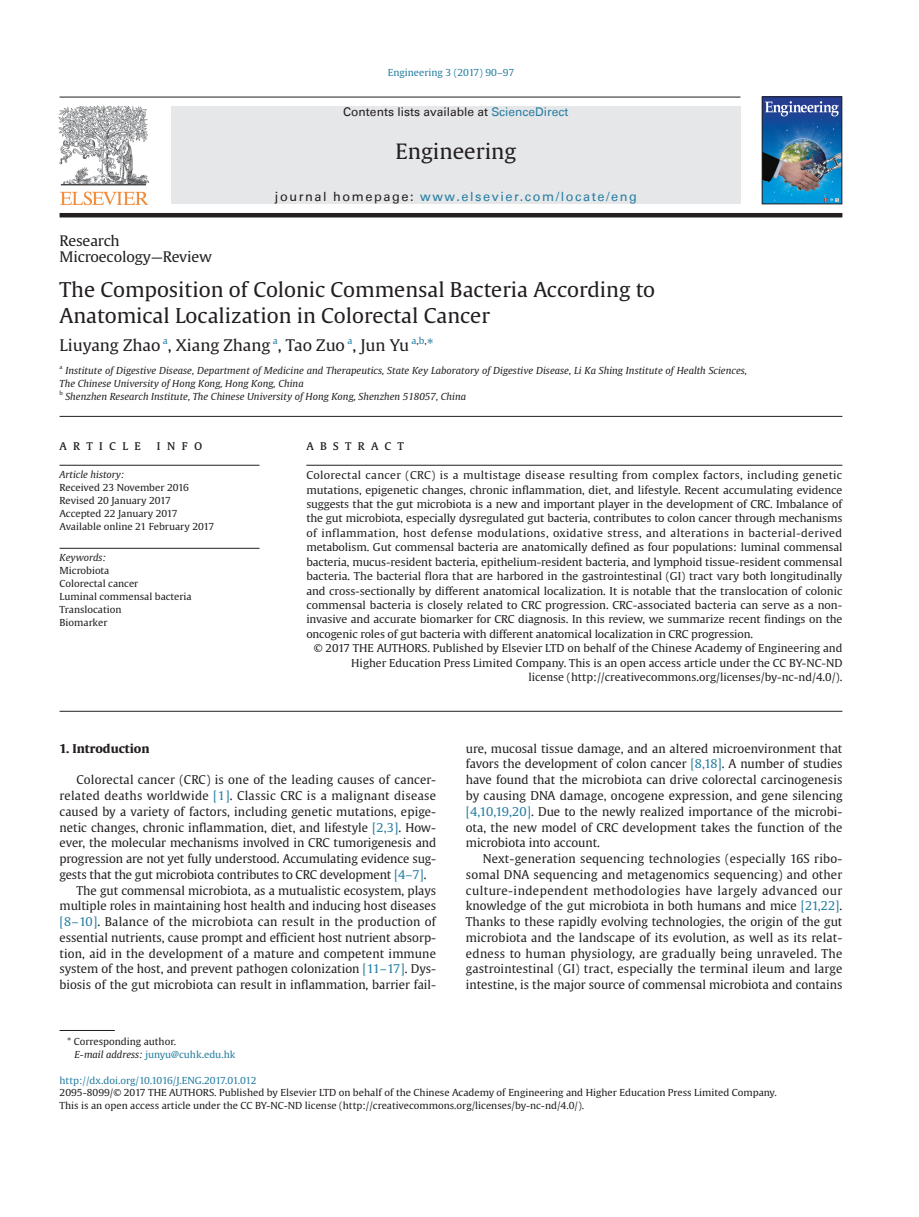
<style>
.page{position:relative;width:919px;height:1217px;background:#fff}
.page>*{position:absolute;margin:0;border:0;box-sizing:border-box;transform-origin:0 0}
.t1{font:21px "Gulliver";color:#231f20;scale:1.04 1}
.文章标题{font:20.25px/26px "Gulliver";color:#231f20;scale:1.04 1}
.作者{font:15.9px "Gulliver";color:#231f20;scale:1.04 1}
.作者-2{font:15.9px "Gulliver";color:#277ea2;scale:1.04 1}
.t2{font:14.4px "Gulliver";letter-spacing:-.01em;color:#231f20;scale:1.04 1}
.a_r_t_i_c_l_e___i_n{font:13.5px "Gulliver Compact SC";color:#231f20;scale:.85 1}
.t3{font:12.75px "Univers LT";letter-spacing:.12em;color:#277ea2}
.正文{font:12px/15.8px "Gulliver";color:#231f20;text-align:justify}
.t4{font:12px "Univers LT";color:#231f20}
.大标题{font:700 12px "Gulliver";color:#231f20;scale:1.04 1}
.摘要左齐{font:10.8px/14.4px "Gulliver";letter-spacing:-.01em;color:#231f20;text-align:justify;scale:1.04 1}
.摘要右齐{font:10.8px/14.4px "Gulliver";color:#231f20;text-align:right;scale:1.04 1}
.段落样式2{font:9.6px/12.9px "Gulliver";color:#231f20;scale:1.04 1}
.作者单位{font:italic 9.6px/12.9px "Gulliver";color:#231f20;scale:1.04 1}
.t5{font:9.6px "Gulliver";color:#277ea2;scale:1.04 1}
.作者-3{font:9.3px "Gulliver";color:#277ea2;scale:1.04 1}
.作者单位-2{font:5.55px "Gulliver";color:#231f20;scale:1.04 1}
.s1{color:#277ea2}
.s2{color:#231f20}
.s3{font-style:italic}
</style>
<div class="page">
<hr style="left:60px;top:416px;width:782px;height:1px;background:#231f20">
<hr style="left:60px;top:710px;width:782px;height:1px;background:#231f20">
<hr style="left:60px;top:465px;width:199px;height:1px;background:#231f20">
<hr style="left:306px;top:465px;width:536px;height:1px;background:#231f20">
<hr style="left:60px;top:548px;width:199px;height:1px;background:#231f20">
<hr style="left:60px;top:1029px;width:55px;height:1px;background:#231f20">
<img style="left:59px;top:106px;width:90px;height:99px">
<hr style="left:60px;top:97px;width:680px;height:1px;background:#231f20">
<div style="left:171px;top:106px;width:569px;height:98px;background:#e6e7e9"></div>
<hr style="left:60px;top:213px;width:782px;height:4px;background:#231f20">
<img style="left:763px;top:116px;width:77px;height:86px">
<svg style="left:763px;top:97px;width:80px;height:19px"></svg>
<svg style="left:824px;top:198px;width:19px;height:7px"></svg>
<div style="left:761px;top:96px;width:81px;height:108px;border:1px solid #231f20"></div>
<p class="t5" style="left:388px;top:67px;width:123px">Engineering 3 (2017) 90–97</p>
<p class="t4" style="left:343px;top:105px;width:227px">Contents lists available at <span class="s1">ScienceDirect</span></p>
<p class="t1" style="left:395px;top:138px;width:118px">Engineering</p>
<p class="t3" style="left:275px;top:188px;width:363px"><span class="s2">journal homepage:</span> www.elsevier.com/locate/eng</p>
<p class="t2" style="left:60px;top:231px;width:59px">Research</p>
<p class="t2" style="left:60px;top:247px;width:148px">Microecology—Review</p>
<p class="文章标题" style="left:60px;top:276px;width:574px">The Composition of Colonic Commensal Bacteria According to<br>Anatomical Localization in Colorectal Cancer</p>
<p class="作者" style="left:60px;top:335px;width:98px">Liuyang Zhao</p>
<p class="作者-3" style="left:163px;top:334px;width:6px">a</p>
<p class="作者" style="left:168px;top:335px;width:100px">, Xiang Zhang</p>
<p class="作者-3" style="left:273px;top:334px;width:6px">a</p>
<p class="作者" style="left:278px;top:335px;width:66px">, Tao Zuo</p>
<p class="作者-3" style="left:347px;top:334px;width:6px">a</p>
<p class="作者" style="left:352px;top:335px;width:56px">, Jun Yu</p>
<p class="作者-3" style="left:411px;top:334px;width:16px">a<span class="s2">,</span>b<span class="s2">,</span></p>
<p class="作者-2" style="left:426px;top:335px;width:8px">*</p>
<p class="作者单位-2" style="left:60px;top:363px;width:4px">a</p>
<p class="作者单位" style="left:60px;top:364px;width:662px;text-indent:6px">Institute of Digestive Disease, Department of Medicine and Therapeutics, State Key Laboratory of Digestive Disease, Li Ka Shing Institute of Health Sciences,<br>The Chinese University of Hong Kong, Hong Kong, China</p>
<p class="作者单位-2" style="left:60px;top:389px;width:5px">b</p>
<p class="作者单位" style="left:65px;top:389px;width:387px">Shenzhen Research Institute, The Chinese University of Hong Kong, Shenzhen 518057, China</p>
<p class="a_r_t_i_c_l_e___i_n" style="left:60px;top:436px;width:169px">A R T I C L E I N F O</p>
<p class="a_r_t_i_c_l_e___i_n" style="left:306px;top:436px;width:116px">A B S T R A C T</p>
<p class="作者单位" style="left:60px;top:468px;width:64px">Article history:</p>
<p class="段落样式2" style="left:60px;top:481px;width:126px">Received 23 November 2016</p>
<p class="段落样式2" style="left:60px;top:494px;width:109px">Revised 20 January 2017</p>
<p class="段落样式2" style="left:60px;top:507px;width:115px">Accepted 22 January 2017</p>
<p class="段落样式2" style="left:60px;top:519px;width:150px">Available online 21 February 2017</p>
<p class="摘要左齐" style="left:306px;top:468px;width:517px">Colorectal cancer (CRC) is a multistage disease resulting from complex factors, including genetic mutations, epigenetic changes, chronic inflammation, diet, and lifestyle. Recent accumulating evidence suggests that the gut microbiota is a new and important player in the development of CRC. Imbalance of the gut microbiota, especially dysregulated gut bacteria, contributes to colon cancer through mechanisms of inflammation, host defense modulations, oxidative stress, and alterations in bacterial-derived metabolism. Gut commensal bacteria are anatomically defined as four populations: luminal commensal bacteria, mucus-resident bacteria, epithelium-resident bacteria, and lymphoid tissue-resident commensal bacteria. The bacterial flora that are harbored in the gastrointestinal (GI) tract vary both longitudinally and cross-sectionally by different anatomical localization. It is notable that the translocation of colonic commensal bacteria is closely related to CRC progression. CRC-associated bacteria can serve as a non&shy;invasive and accurate biomarker for CRC diagnosis. In this review, we summarize recent findings on the oncogenic roles of gut bacteria with different anatomical localization in CRC progression.</p>
<p class="摘要右齐" style="left:314px;top:641px;width:509px">© 2017 THE AUTHORS. Published by Elsevier LTD on behalf of the Chinese Academy of Engineering and<br>Higher Education Press Limited Company. This is an open access article under the CC BY-NC-ND license (http://creativecommons.org/licenses/by-nc-nd/4.0/).</p>
<p class="作者单位" style="left:60px;top:551px;width:46px">Keywords:</p>
<p class="段落样式2" style="left:60px;top:564px;width:49px">Microbiota</p>
<p class="段落样式2" style="left:60px;top:577px;width:77px">Colorectal cancer</p>
<p class="段落样式2" style="left:60px;top:590px;width:129px">Luminal commensal bacteria</p>
<p class="段落样式2" style="left:60px;top:603px;width:61px">Translocation</p>
<p class="段落样式2" style="left:60px;top:615px;width:48px">Biomarker</p>
<p class="大标题" style="left:60px;top:740px;width:88px">1. Introduction</p>
<p class="正文" style="left:60px;top:771px;width:378px;text-indent:17px">Colorectal cancer (CRC) is one of the leading causes of cancer&shy;related deaths worldwide <span class="s1">[1]</span>. Classic CRC is a malignant disease caused by a variety of factors, including genetic mutations, epige&shy;netic changes, chronic inflammation, diet, and lifestyle <span class="s1">[2,3]</span>. How&shy;ever, the molecular mechanisms involved in CRC tumorigenesis and progression are not yet fully understood. Accumulating evidence sug&shy;gests that the gut microbiota contributes to CRC development <span class="s1">[4–7]</span>.</p>
<p class="正文" style="left:60px;top:882px;width:378px;text-indent:17px">The gut commensal microbiota, as a mutualistic ecosystem, plays multiple roles in maintaining host health and inducing host diseases <span class="s1">[8–10]</span>. Balance of the microbiota can result in the production of essential nutrients, cause prompt and efficient host nutrient absorp&shy;tion, aid in the development of a mature and competent immune system of the host, and prevent pathogen colonization <span class="s1">[11–17]</span>. Dys&shy;biosis of the gut microbiota can result in inflammation, barrier fail-</p>
<p class="正文" style="left:466px;top:740px;width:378px">ure, mucosal tissue damage, and an altered microenvironment that favors the development of colon cancer <span class="s1">[8,18]</span>. A number of studies have found that the microbiota can drive colorectal carcinogenesis by causing DNA damage, oncogene expression, and gene silencing <span class="s1">[4,10,19,20]</span>. Due to the newly realized importance of the microbi&shy;ota, the new model of CRC development takes the function of the microbiota into account.</p>
<p class="正文" style="left:466px;top:850px;width:378px;text-indent:17px">Next-generation sequencing technologies (especially 16S ribo&shy;somal DNA sequencing and metagenomics sequencing) and other culture-independent methodologies have largely advanced our knowledge of the gut microbiota in both humans and mice <span class="s1">[21,22]</span>.<br>Thanks to these rapidly evolving technologies, the origin of the gut microbiota and the landscape of its evolution, as well as its relat&shy;edness to human physiology, are gradually being unraveled. The gastrointestinal (GI) tract, especially the terminal ileum and large intestine, is the major source of commensal microbiota and contains</p>
<p class="段落样式2" style="left:75px;top:1034px;width:156px;text-indent:-7px">* Corresponding author.<br><span class="s3">E-mail address:</span> <span class="s1">junyu@cuhk.edu.hk</span></p>
<p class="段落样式2" style="left:60px;top:1073px;width:691px"><span class="s1">http://dx.doi.org/10.1016/J.ENG.2017.01.012<br></span>2095-8099/© 2017 THE AUTHORS. Published by Elsevier LTD on behalf of the Chinese Academy of Engineering and Higher Education Press Limited Company.<br>This is an open access article under the CC BY-NC-ND license (http://creativecommons.org/licenses/by-nc-nd/4.0/).</p>
</div>
